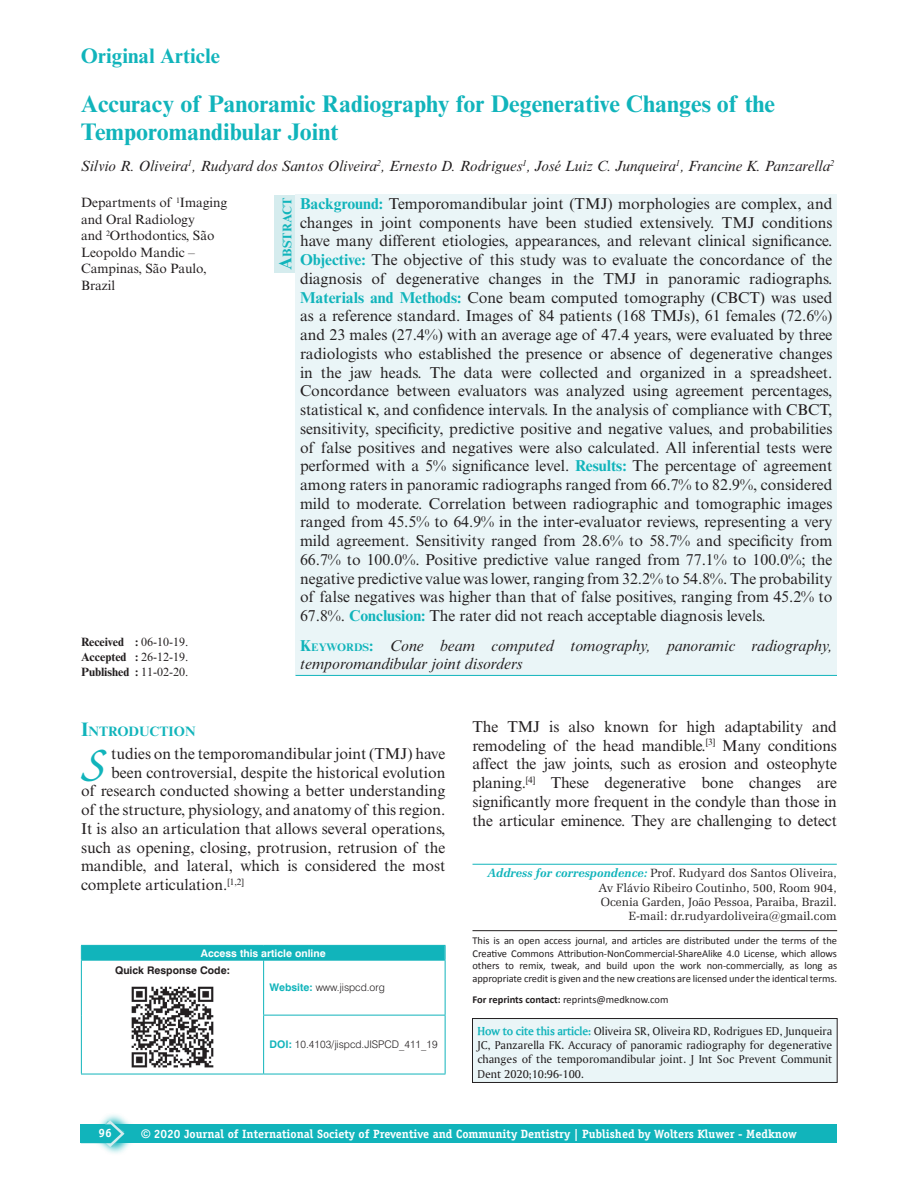
<style>
.page{position:relative;width:918px;height:1188px;background:#fff}
.page>*{position:absolute;margin:0;border:0;box-sizing:border-box;transform-origin:0 0}
.t1{font:italic 500 46.35px "Zapf Chancery IT Cby BT";color:#11b4bb}
.t2{font:700 24px/28.5px "Times New Roman MT Std";color:#11b4bb}
.t3{font:700 21px "Times New Roman MT Std";color:#11b4bb}
.t4{font:15.75px/18.8px "Times New Roman MT Std";color:#231f20;text-align:justify}
.t5{font:italic 15.75px/18.8px "Times New Roman MT Std";color:#231f20}
.t6{font:italic 15px "Times New Roman MT Std";color:#231f20}
.t7{font:700 13.65px "Times New Roman MT Std";color:#11b4bb}
.t8{font:13.5px/16.5px "Times New Roman MT Std";color:#231f20}
.t9{font:700 12.6px "Times New Roman MT Std";color:#11b4bb}
.t10{font:12px/14.2px "Ameretto Normal";color:#231f20;text-align:justify}
.t11{font:12px/14.2px "Zapf Elliptical 711 BT";color:#231f20;text-align:right}
.t12{font:700 12px "Officina Serif";color:#fff}
.t13{font:700 12px/14.7px "Times New Roman MT Std";color:#231f20;text-align:justify}
.t14{font:700 12px "Officina Serif Std";color:#fff}
.t15{font:10.5px/12.8px "Calibri";letter-spacing:-.005em;color:#231f20;text-align:justify}
.t16{font:300 10.5px "Swiss 721 BT";color:#231f20}
.t17{font:700 10.5px "Swiss 721 BT";color:#fff}
.t18{font:700 10.5px "Swiss 721 BT";color:#231f20}
.s1{font-weight:700;color:#11b4bb}
.s2{font-family:"Gandhari Unicode"}
.s3{font-weight:700;font-style:normal;color:#11b4bb}
.s4{font-weight:700;font-style:normal;font-size:10.95px;color:#11b4bb}
.s5{font-size:18px}
.s6{font-weight:400}
.s7{font-size:19.5px}
.s8{font-weight:700;font-style:italic;color:#11b4bb}
.s9{font-weight:700}
.s10{font-family:"Ameretto";font-weight:700;color:#11b4bb}
.s11{font-family:"Arial MT Std"}
</style>
<div class="page">
<div style="left:81px;top:1124px;width:756px;height:19px;background:#11b4bb"></div>
<svg style="left:102px;top:1114px;width:29px;height:40px"></svg>
<svg style="left:81px;top:1120px;width:44px;height:27px"></svg>
<svg style="left:81px;top:946px;width:1px;height:14px"></svg>
<hr style="left:81px;top:945px;width:183px;height:1px;background:#11b4bb">
<hr style="left:264px;top:945px;width:182px;height:1px;background:#11b4bb">
<svg style="left:445px;top:946px;width:1px;height:14px"></svg>
<hr style="left:81px;top:960px;width:1px;height:55px;background:#11b4bb">
<hr style="left:81px;top:1015px;width:1px;height:59px;background:#11b4bb">
<hr style="left:81px;top:960px;width:183px;height:1px;background:#11b4bb">
<hr style="left:263px;top:960px;width:1px;height:55px;background:#11b4bb">
<hr style="left:264px;top:960px;width:182px;height:1px;background:#11b4bb">
<hr style="left:445px;top:960px;width:1px;height:55px;background:#11b4bb">
<hr style="left:81px;top:1074px;width:183px;height:1px;background:#11b4bb">
<hr style="left:263px;top:1015px;width:1px;height:59px;background:#11b4bb">
<hr style="left:263px;top:1015px;width:183px;height:1px;background:#11b4bb">
<hr style="left:445px;top:1015px;width:1px;height:59px;background:#11b4bb">
<hr style="left:264px;top:1074px;width:182px;height:1px;background:#11b4bb">
<div style="left:82px;top:945px;width:363px;height:15px;background:#11b4bb"></div>
<img style="left:131px;top:986px;width:83px;height:82px">
<hr style="left:472px;top:864px;width:365px;height:1px;background:#11b4bb">
<hr style="left:472px;top:930px;width:365px;height:1px;background:#231f20">
<div style="left:472px;top:1019px;width:365px;height:63px;background:#eaf5f7"></div>
<div style="left:472px;top:1018px;width:366px;height:65px;border:1px solid #231f20"></div>
<div style="left:296px;top:195px;width:541px;height:431px;background:#eaf5f7"></div>
<div style="left:296px;top:621px;width:541px;height:54px;background:#eaf5f7"></div>
<hr style="left:296px;top:675px;width:541px;height:1px;background:#11b4bb">
<div style="left:274px;top:195px;width:22px;height:78px;background:#d5ecee"></div>
<h3 class="t3" style="left:81px;top:43px;width:141px">Original Article</h3>
<h2 class="t2" style="left:81px;top:89px;width:696px">Accuracy of Panoramic Radiography for Degenerative Changes of the<br>Temporomandibular Joint</h2>
<p class="t6" style="left:81px;top:157px;width:755px">Silvio R. Oliveira<sup>1</sup>, Rudyard dos Santos Oliveira<sup>2</sup>, Ernesto D. Rodrigues<sup>1</sup>, José Luiz C. Junqueira<sup>1</sup>, Francine K. Panzarella<sup>2</sup></p>
<p class="t4" style="left:300px;top:194px;width:534px"><span class="s1">Background:</span> Temporomandibular joint (TMJ) morphologies are complex, and changes in joint components have been studied extensively. TMJ conditions have many different etiologies, appearances, and relevant clinical significance.<br><span class="s1">Objective:</span> The objective of this study was to evaluate the concordance of the diagnosis of degenerative changes in the TMJ in panoramic radiographs.<br><span class="s1">Materials and Methods:</span> Cone beam computed tomography (CBCT) was used as a reference standard. Images of 84 patients (168 TMJs), 61 females (72.6%) and 23 males (27.4%) with an average age of 47.4 years, were evaluated by three radiologists who established the presence or absence of degenerative changes in the jaw heads. The data were collected and organized in a spreadsheet.<br>Concordance between evaluators was analyzed using agreement percentages, statistical <span class="s2">κ</span>, and confidence intervals. In the analysis of compliance with CBCT, sensitivity, specificity, predictive positive and negative values, and probabilities of false positives and negatives were also calculated. All inferential tests were performed with a 5% significance level. <span class="s1">Results:</span> The percentage of agreement among raters in panoramic radiographs ranged from 66.7% to 82.9%, considered mild to moderate. Correlation between radiographic and tomographic images ranged from 45.5% to 64.9% in the inter-evaluator reviews, representing a very mild agreement. Sensitivity ranged from 28.6% to 58.7% and specificity from 66.7% to 100.0%. Positive predictive value ranged from 77.1% to 100.0%; the negative predictive value was lower, ranging from 32.2% to 54.8%. The probability of false negatives was higher than that of false positives, ranging from 45.2% to 67.8%. <span class="s1">Conclusion:</span> The rater did not reach acceptable diagnosis levels.</p>
<p class="t5" style="left:300px;top:636px;width:534px"><span class="s3">K</span><span class="s4">EYWORDS</span><span class="s3">:</span> Cone beam computed tomography, panoramic radiography, temporomandibular joint disorders</p>
<p class="t8" style="left:81px;top:194px;width:148px">Departments of <sup>1</sup>Imaging and Oral Radiology<br>and <sup>2</sup>Orthodontics, São<br>Leopoldo Mandic –<br>Campinas, São Paulo,<br>Brazil</p>
<p class="t9" style="left:279px;top:270px;width:74px;rotate:-90deg"><span class="s5">A</span>BSTRACT</p>
<p class="t13" style="left:81px;top:635px;width:109px">Received : <span class="s6">06-10-19.<br></span>Accepted : <span class="s6">26-12-19.<br></span>Published : <span class="s6">11-02-20.</span></p>
<p class="t7" style="left:81px;top:723px;width:116px"><span class="s7">I</span>NTRODUCTION</p>
<h1 class="t1" style="left:85px;top:739px;width:22px">S</h1>
<p class="t4" style="left:111px;top:744px;width:336px">tudies on the temporomandibular joint (TMJ) have</p>
<p class="t4" style="left:111px;top:763px;width:336px">been controversial, despite the historical evolution</p>
<p class="t4" style="left:81px;top:782px;width:366px">of research conducted showing a better understanding</p>
<p class="t4" style="left:81px;top:801px;width:366px">of the structure, physiology, and anatomy of this region.</p>
<p class="t4" style="left:81px;top:819px;width:366px">It is also an articulation that allows several operations,</p>
<p class="t4" style="left:81px;top:838px;width:366px">such as opening, closing, protrusion, retrusion of the</p>
<p class="t4" style="left:81px;top:857px;width:366px">mandible, and lateral, which is considered the most</p>
<p class="t4" style="left:81px;top:875px;width:165px">complete articulation.<sup>[1,2]</sup></p>
<p class="t17" style="left:201px;top:947px;width:126px">Access this article online</p>
<p class="t18" style="left:115px;top:963px;width:116px">Quick Response Code:</p>
<p class="t16" style="left:270px;top:981px;width:117px"><span class="s1">Website:</span> www.jispcd.org</p>
<p class="t16" style="left:270px;top:1038px;width:170px"><span class="s1">DOI:</span> 10.4103/jispcd.JISPCD_411_19</p>
<p class="t4" style="left:472px;top:717px;width:366px">The TMJ is also known for high adaptability and remodeling of the head mandible.<sup>[3]</sup> Many conditions affect the jaw joints, such as erosion and osteophyte planing.<sup>[4]</sup> These degenerative bone changes are significantly more frequent in the condyle than those in the articular eminence. They are challenging to detect</p>
<p class="t11" style="left:488px;top:866px;width:351px"><span class="s8">Address for correspondence:</span> Prof. Rudyard dos Santos Oliveira, Av Flávio Ribeiro Coutinho, 500, Room 904,<br>Ocenia Garden, João Pessoa, Paraiba, Brazil.<br>E-mail: dr.rudyardoliveira@gmail.com</p>
<p class="t15" style="left:472px;top:933px;width:366px">This is an open access journal, and articles are distributed under the terms of the Creative Commons Attribution-NonCommercial-ShareAlike 4.0 License, which allows others to remix, tweak, and build upon the work non-commercially, as long as appropriate credit is given and the new creations are licensed under the identical terms.</p>
<p class="t15" style="left:472px;top:993px;width:198px"><span class="s9">For reprints contact:</span> reprints@medknow.com</p>
<p class="t10" style="left:477px;top:1024px;width:356px"><span class="s10">How to cite this article:</span> Oliveira SR, Oliveira RD, Rodrigues ED, Junqueira JC, Panzarella FK. Accuracy of panoramic radiography for degenerative changes of the temporomandibular joint. J Int Soc Prevent Communit Dent 2020;10:96-100.</p>
<p class="t14" style="left:98px;top:1126px;width:15px">96</p>
<p class="t12" style="left:142px;top:1127px;width:657px"><span class="s11">©</span> 2020 Journal of International Society of Preventive and Community Dentistry | Published by Wolters Kluwer ‑ Medknow</p>
</div>
